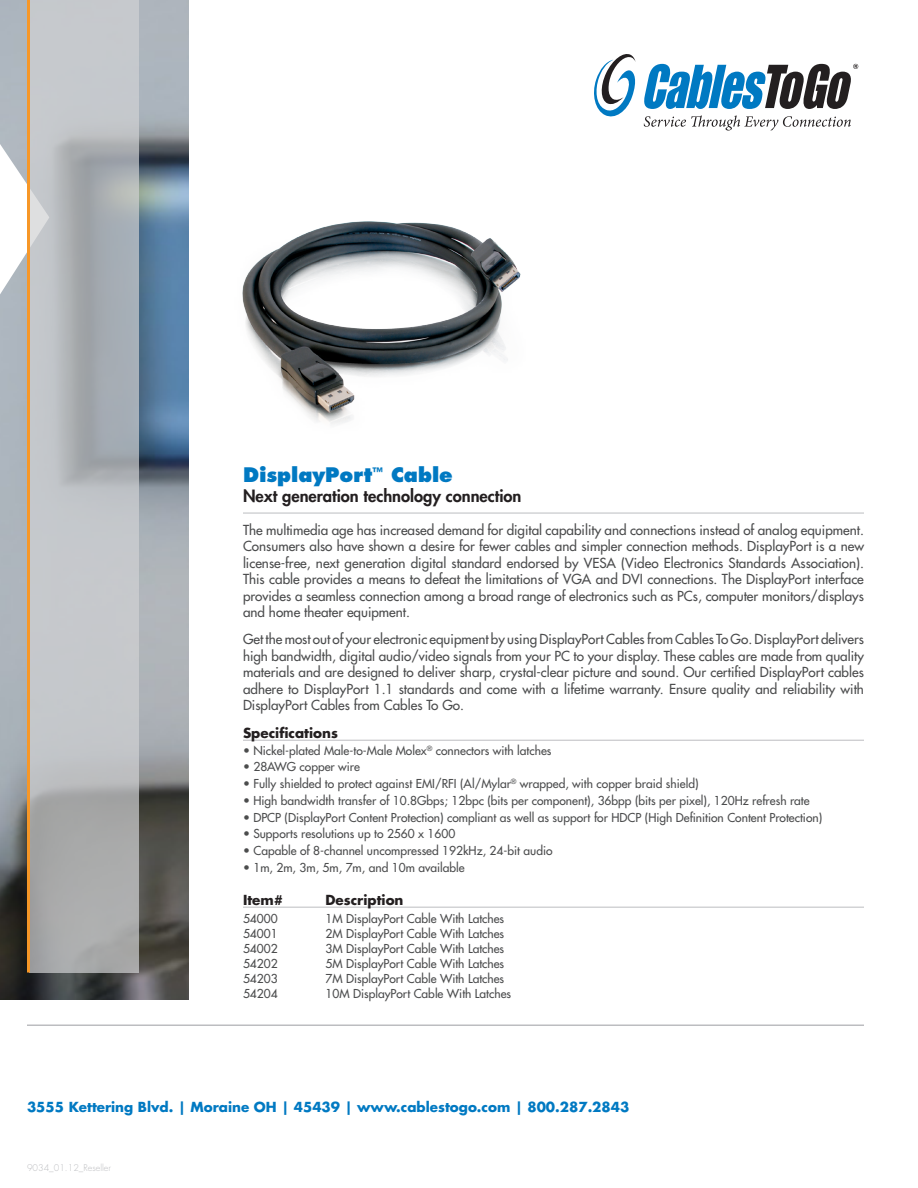
<style>
.page{position:relative;width:918px;height:1188px;background:#fff}
.page>*{position:absolute;margin:0;border:0;box-sizing:border-box;transform-origin:0 0}
.Product_Header{font:800 19.5px "Futura Std";color:#0079c2}
.Product_Subheader{font:800 16.5px "Futura Std";color:#231f20}
.Main_Body_Copy{font:500 13.5px/16.5px "Futura Std";color:#4b4c4d;text-align:justify}
.Master_Contact_Info{font:700 13.5px "Futura Std";color:#0079c2}
.Item_Description_MSR{font:700 13.5px "Futura Std";color:#231f20}
.Specs___Uses_Header{font:700 13.5px "Futura Std";color:#231f20}
.Specs___Uses_Bullets{font:500 12px "Futura Std";color:#4b4c4d}
.Item_Description_MSR-2{font:500 12px "Futura Std";color:#4b4c4d}
.Job_Info{font:300 9px "Futura Std";color:#bcbdc0}
</style>
<div class="page">
<img style="left:0;top:0;width:189px;height:1000px">
<hr style="left:27px;top:1024px;width:837px;height:2px;background:#bcbdc0">
<svg style="left:0;top:144px;width:27px;height:150px"></svg>
<svg style="left:30px;top:0;width:109px;height:973px;background:#b7babd"></svg>
<hr style="left:27px;top:0;width:3px;height:973px;background:#f79727">
<svg style="left:594px;top:54px;width:264px;height:77px"></svg>
<hr style="left:243px;top:513px;width:621px;height:1px;background:#bcbdc0">
<hr style="left:243px;top:740px;width:621px;height:1px;background:#bcbdc0">
<hr style="left:243px;top:907px;width:621px;height:1px;background:#bcbdc0">
<img style="left:242px;top:221px;width:279px;height:204px">
<p class="Product_Header" style="left:243px;top:462px;width:211px">DisplayPort<sup>™</sup> Cable</p>
<p class="Product_Subheader" style="left:243px;top:485px;width:280px">Next generation technology connection</p>
<p class="Main_Body_Copy" style="left:243px;top:521px;width:623px">The multimedia age has increased demand for digital capability and connections instead of analog equipment.<br>Consumers also have shown a desire for fewer cables and simpler connection methods. DisplayPort is a new license-free, next generation digital standard endorsed by VESA (Video Electronics Standards Association).<br>This cable provides a means to defeat the limitations of VGA and DVI connections. The DisplayPort interface provides a seamless connection among a broad range of electronics such as PCs, computer monitors/displays and home theater equipment.</p>
<p class="Main_Body_Copy" style="left:243px;top:631px;width:623px">Get the most out of your electronic equipment by using DisplayPort Cables from Cables To Go. DisplayPort delivers high bandwidth, digital audio/video signals from your PC to your display. These cables are made from quality materials and are designed to deliver sharp, crystal-clear picture and sound. Our certified DisplayPort cables adhere to DisplayPort 1.1 standards and come with a lifetime warranty. Ensure quality and reliability with DisplayPort Cables from Cables To Go.</p>
<p class="Specs___Uses_Header" style="left:243px;top:724px;width:96px">Specifications</p>
<p class="Specs___Uses_Bullets" style="left:243px;top:743px;width:310px">• Nickel-plated Male-to-Male Molex<sup>®</sup> connectors with latches</p>
<p class="Specs___Uses_Bullets" style="left:243px;top:759px;width:119px">• 28AWG copper wire</p>
<p class="Specs___Uses_Bullets" style="left:243px;top:776px;width:457px">• Fully shielded to protect against EMI/RFI (Al/Mylar<sup>®</sup> wrapped, with copper braid shield)</p>
<p class="Specs___Uses_Bullets" style="left:243px;top:793px;width:568px">• High bandwidth transfer of 10.8Gbps; 12bpc (bits per component), 36bpp (bits per pixel), 120Hz refresh rate</p>
<p class="Specs___Uses_Bullets" style="left:243px;top:810px;width:581px">• DPCP (DisplayPort Content Protection) compliant as well as support for HDCP (High Definition Content Protection)</p>
<p class="Specs___Uses_Bullets" style="left:243px;top:826px;width:214px">• Supports resolutions up to 2560 x 1600</p>
<p class="Specs___Uses_Bullets" style="left:243px;top:843px;width:311px">• Capable of 8-channel uncompressed 192kHz, 24-bit audio</p>
<p class="Specs___Uses_Bullets" style="left:243px;top:860px;width:223px">• 1m, 2m, 3m, 5m, 7m, and 10m available</p>
<p class="Item_Description_MSR" style="left:243px;top:891px;width:42px">Item#</p>
<p class="Item_Description_MSR" style="left:325px;top:891px;width:80px">Description</p>
<p class="Item_Description_MSR-2" style="left:243px;top:911px;width:36px">54000</p>
<p class="Item_Description_MSR-2" style="left:326px;top:911px;width:180px">1M DisplayPort Cable With Latches</p>
<p class="Item_Description_MSR-2" style="left:243px;top:926px;width:36px">54001</p>
<p class="Item_Description_MSR-2" style="left:326px;top:926px;width:180px">2M DisplayPort Cable With Latches</p>
<p class="Item_Description_MSR-2" style="left:243px;top:941px;width:36px">54002</p>
<p class="Item_Description_MSR-2" style="left:326px;top:941px;width:180px">3M DisplayPort Cable With Latches</p>
<p class="Item_Description_MSR-2" style="left:243px;top:956px;width:36px">54202</p>
<p class="Item_Description_MSR-2" style="left:326px;top:956px;width:180px">5M DisplayPort Cable With Latches</p>
<p class="Item_Description_MSR-2" style="left:243px;top:971px;width:36px">54203</p>
<p class="Item_Description_MSR-2" style="left:326px;top:971px;width:180px">7M DisplayPort Cable With Latches</p>
<p class="Item_Description_MSR-2" style="left:243px;top:986px;width:36px">54204</p>
<p class="Item_Description_MSR-2" style="left:326px;top:986px;width:187px">10M DisplayPort Cable With Latches</p>
<p class="Master_Contact_Info" style="left:27px;top:1098px;width:604px">3555 Kettering Blvd. | Moraine OH | 45439 | www.cablestogo.com | 800.287.2843</p>
<p class="Job_Info" style="left:27px;top:1163px;width:86px">9034_01.12_Reseller</p>
</div>
